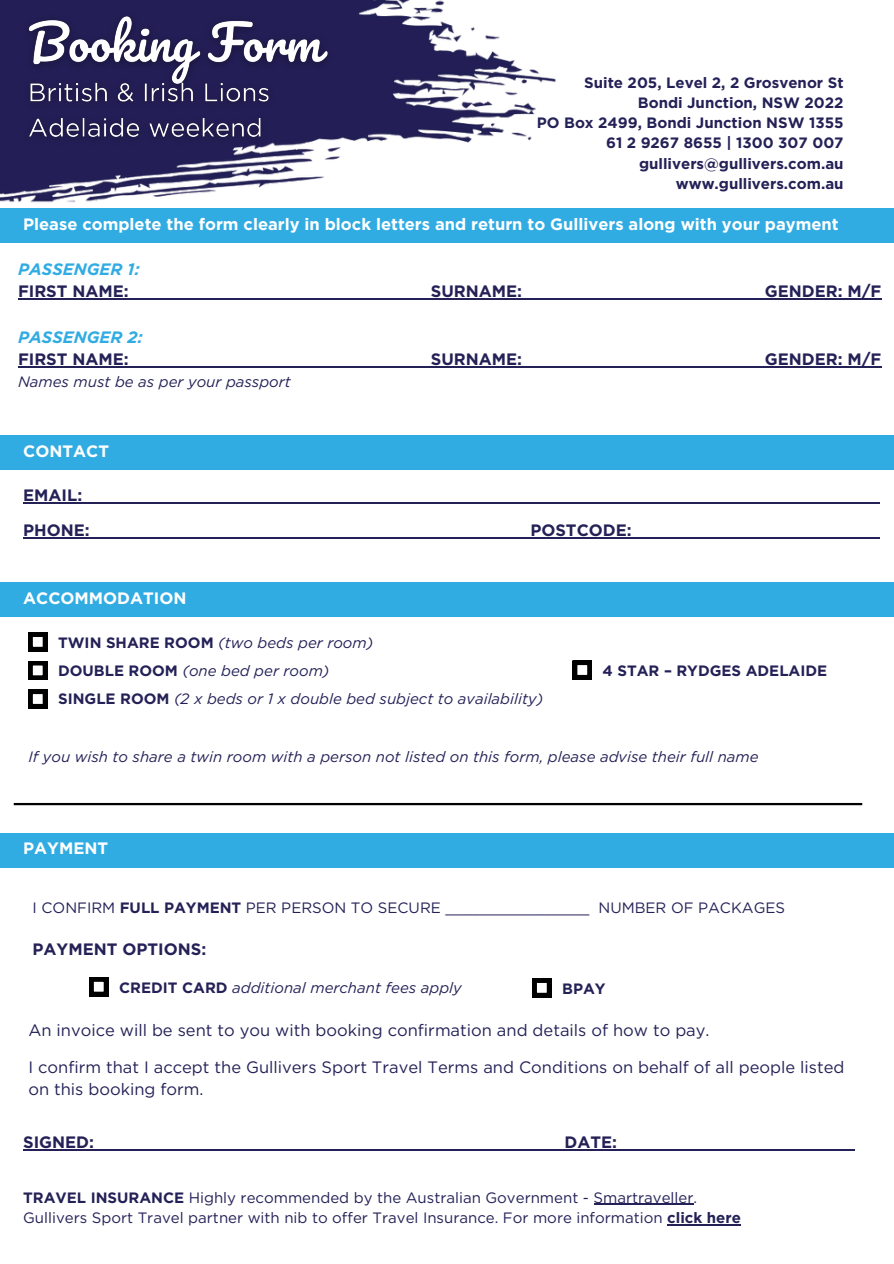
<style>
.page{position:relative;width:894px;height:1264px;background:#fff}
.page>*{position:absolute;margin:0;border:0;box-sizing:border-box;transform-origin:0 0}
.t1{font:16.5px/22.5px "Gotham";color:#242157}
.t2{font:700 16.5px "Gotham";color:#fff}
.t3{font:700 16.5px "Gotham";color:#242157}
.t4{font:italic 700 16.5px/22.5px "Gotham";color:#31ace3}
.t5{font:italic 15px "Gotham";color:#242157}
.t6{font:15px "Gotham";color:#242157}
.t7{font:700 15px/20.2px "Gotham";color:#242157;text-align:right}
.s1{font-style:normal;color:#242157}
.s2{font-weight:700;font-style:normal}
.s3{font-weight:700}
</style>
<div class="page">
<img style="left:0;top:0;width:556px;height:203px">
<div style="left:0;top:208px;width:893px;height:34px;background:#31ace3"></div>
<div style="left:0;top:582px;width:893px;height:34px;background:#31ace3"></div>
<svg style="left:28px;top:632px;width:19px;height:19px"></svg>
<svg style="left:28px;top:661px;width:19px;height:19px"></svg>
<svg style="left:28px;top:689px;width:19px;height:19px"></svg>
<hr style="left:14px;top:803px;width:848px;height:2px;background:#000">
<div style="left:0;top:833px;width:893px;height:34px;background:#31ace3"></div>
<svg style="left:89px;top:977px;width:19px;height:19px"></svg>
<svg style="left:532px;top:978px;width:19px;height:19px"></svg>
<div style="left:0;top:435px;width:893px;height:35px;background:#31ace3"></div>
<svg style="left:572px;top:660px;width:19px;height:19px"></svg>
<img style="left:15px;top:0;width:327px;height:152px">
<hr style="left:18px;top:298px;width:111px;height:2px;background:#242157">
<hr style="left:129px;top:298px;width:302px;height:2px;background:#242157">
<hr style="left:431px;top:298px;width:91px;height:2px;background:#242157">
<hr style="left:522px;top:298px;width:242px;height:2px;background:#242157">
<hr style="left:764px;top:298px;width:117px;height:2px;background:#242157">
<hr style="left:23px;top:502px;width:59px;height:1px;background:#242157">
<hr style="left:82px;top:502px;width:797px;height:1px;background:#242157">
<hr style="left:23px;top:537px;width:67px;height:1px;background:#242157">
<hr style="left:90px;top:537px;width:440px;height:1px;background:#242157">
<hr style="left:530px;top:537px;width:101px;height:1px;background:#242157">
<hr style="left:631px;top:537px;width:248px;height:1px;background:#242157">
<hr style="left:18px;top:366px;width:111px;height:1px;background:#242157">
<hr style="left:129px;top:366px;width:302px;height:1px;background:#242157">
<hr style="left:431px;top:366px;width:91px;height:1px;background:#242157">
<hr style="left:522px;top:366px;width:242px;height:1px;background:#242157">
<hr style="left:764px;top:366px;width:117px;height:1px;background:#242157">
<hr style="left:23px;top:1149px;width:71px;height:1px;background:#242157">
<hr style="left:94px;top:1149px;width:470px;height:1px;background:#242157">
<hr style="left:564px;top:1149px;width:53px;height:1px;background:#242157">
<hr style="left:617px;top:1149px;width:237px;height:1px;background:#242157">
<hr style="left:593px;top:1203px;width:100px;height:1px;background:#242157">
<hr style="left:667px;top:1223px;width:73px;height:2px;background:#242157">
<h4 class="t7" style="left:536px;top:72px;width:308px">Suite 205, Level 2, 2 Grosvenor St<br>Bondi Junction, NSW 2022<br>PO Box 2499, Bondi Junction NSW 1355<br>61 2 9267 8655 | 1300 307 007 gullivers@gullivers.com.au www.gullivers.com.au</h4>
<h2 class="t2" style="left:23px;top:214px;width:816px">Please complete the form clearly in block letters and return to Gullivers along with your payment</h2>
<h2 class="t4" style="left:18px;top:258px;width:123px">PASSENGER 1:<br><span class="s1">FIRST NAME:</span></h2>
<h2 class="t3" style="left:431px;top:282px;width:93px">SURNAME:</h2>
<h2 class="t3" style="left:764px;top:282px;width:118px">GENDER: M/F</h2>
<p class="t4" style="left:18px;top:325px;width:126px">PASSENGER 2:<br><span class="s1">FIRST NAME:</span></p>
<p class="t5" style="left:18px;top:372px;width:274px">Names must be as per your passport</p>
<h2 class="t2" style="left:23px;top:441px;width:87px">CONTACT</h2>
<p class="t3" style="left:431px;top:349px;width:93px">SURNAME:</p>
<p class="t3" style="left:764px;top:349px;width:118px">GENDER: M/F</p>
<h2 class="t3" style="left:23px;top:485px;width:61px">EMAIL:</h2>
<h2 class="t3" style="left:23px;top:520px;width:68px">PHONE:</h2>
<h2 class="t3" style="left:530px;top:520px;width:103px">POSTCODE:</h2>
<h2 class="t2" style="left:23px;top:588px;width:165px">ACCOMMODATION</h2>
<h2 class="t5" style="left:58px;top:633px;width:316px"><span class="s2">TWIN SHARE ROOM</span> (two beds per room)</h2>
<p class="t5" style="left:58px;top:661px;width:273px"><span class="s2">DOUBLE ROOM</span> (one bed per room)</p>
<p class="t5" style="left:58px;top:690px;width:486px"><span class="s2">SINGLE ROOM</span> (2 x beds or 1 x double bed subject to availability)</p>
<h3 class="t7" style="left:602px;top:660px;width:226px">4 STAR – RYDGES ADELAIDE</h3>
<p class="t5" style="left:28px;top:747px;width:731px">If you wish to share a twin room with a person not listed on this form, please advise their full name</p>
<p class="t2" style="left:23px;top:838px;width:86px">PAYMENT</p>
<p class="t6" style="left:33px;top:899px;width:753px">I CONFIRM <span class="s3">FULL PAYMENT</span> PER PERSON TO SECURE ________________ NUMBER OF PACKAGES</p>
<p class="t3" style="left:33px;top:939px;width:175px">PAYMENT OPTIONS:</p>
<h4 class="t5" style="left:119px;top:978px;width:344px"><span class="s2">CREDIT CARD</span> additional merchant fees apply</h4>
<h2 class="t7" style="left:562px;top:978px;width:45px">BPAY</h2>
<p class="t1" style="left:28px;top:1018px;width:682px">An invoice will be sent to you with booking confirmation and details of how to pay.</p>
<p class="t1" style="left:28px;top:1055px;width:817px">I confirm that I accept the Gullivers Sport Travel Terms and Conditions on behalf of all people listed on this booking form.</p>
<p class="t3" style="left:23px;top:1132px;width:72px">SIGNED:</p>
<h2 class="t6" style="left:23px;top:1188px;width:675px"><span class="s3">TRAVEL INSURANCE</span> Highly recommended by the Australian Government - Smartraveller.</h2>
<p class="t6" style="left:23px;top:1208px;width:719px">Gullivers Sport Travel partner with nib to offer Travel Insurance. For more information <span class="s3">click here</span></p>
</div>
